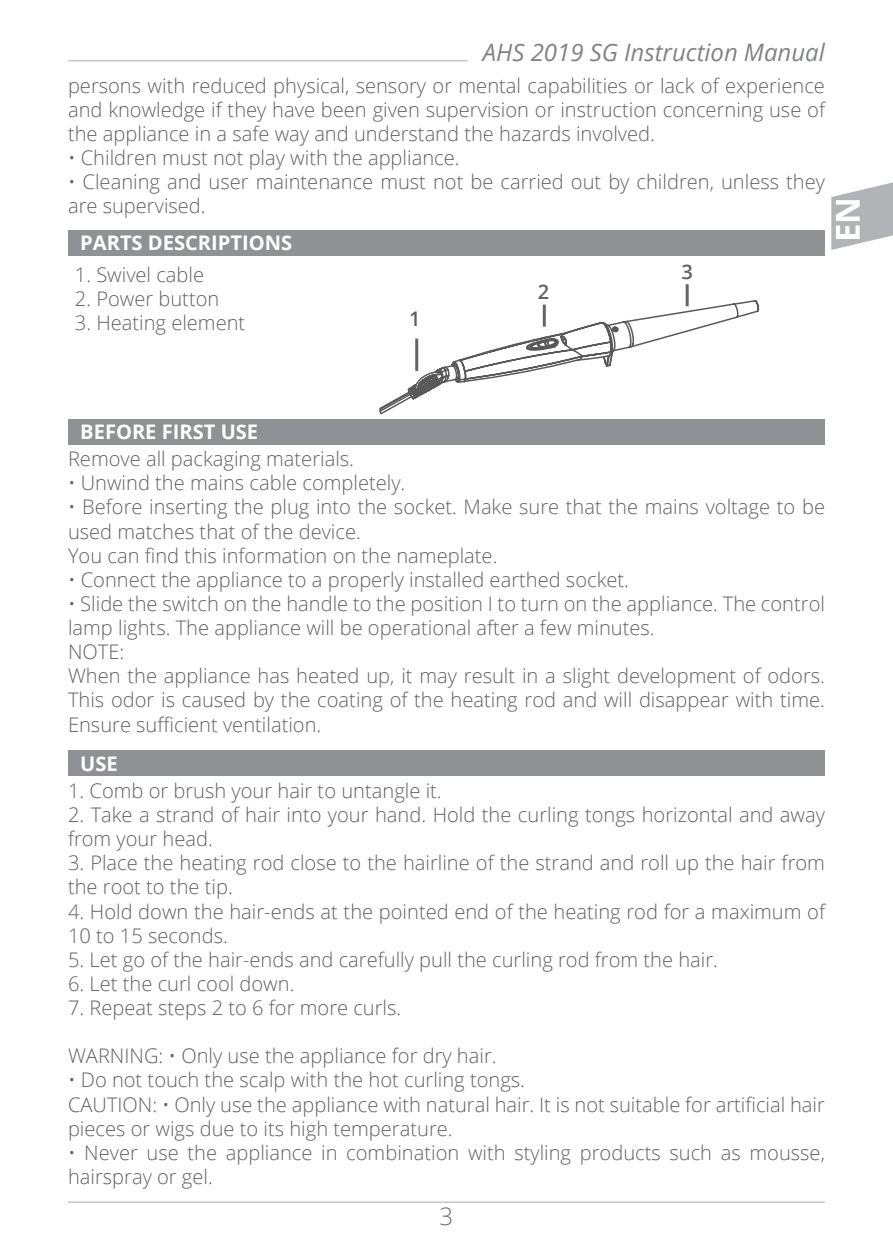
<style>
.page{position:relative;width:893px;height:1259px;background:#fff}
.page>*{position:absolute;margin:0;border:0;box-sizing:border-box;transform-origin:0 0}
.t1{font:700 33px "Open Sans";color:#fff}
.t2{font:italic 24px "Open Sans";color:#808285}
.t3{font:300 24px "Open Sans";color:#6c6d70}
.t4{font:300 20.1px/24px "Open Sans";color:#616164}
.t5{font:700 20.1px "Open Sans";color:#fff}
.t6{font:600 20.1px "Open Sans";color:#616164}
</style>
<div class="page">
<hr style="left:68px;top:60px;width:400px;height:1px;background:#c7c8ca">
<hr style="left:68px;top:1201px;width:757px;height:2px;background:#c7c8ca">
<svg style="left:831px;top:182px;width:62px;height:68px"></svg>
<div style="left:68px;top:419px;width:757px;height:25px;background:#8f9194"></div>
<div style="left:68px;top:230px;width:757px;height:25px;background:#8f9194"></div>
<div style="left:68px;top:751px;width:757px;height:25px;background:#8f9194"></div>
<svg style="left:379px;top:299px;width:381px;height:116px"></svg>
<hr style="left:415px;top:339px;width:3px;height:32px;background:#656568">
<hr style="left:543px;top:304px;width:3px;height:23px;background:#656568">
<hr style="left:686px;top:284px;width:3px;height:22px;background:#656568">
<p class="t2" style="left:483px;top:36px;width:343px">AHS 2019 SG Instruction Manual</p>
<p class="t4" style="left:68px;top:73px;width:758px;text-align:justify">persons with reduced physical, sensory or mental capabilities or lack of experience and knowledge if they have been given supervision or instruction concerning use of the appliance in a safe way and understand the hazards involved.</p>
<p class="t4" style="left:68px;top:145px;width:393px">• Children must not play with the appliance.</p>
<p class="t4" style="left:68px;top:169px;width:758px">• Cleaning and user maintenance must not be carried out by children, unless they are supervised.</p>
<p class="t5" style="left:80px;top:229px;width:213px">PARTS DESCRIPTIONS</p>
<p class="t4" style="left:75px;top:262px;width:131px">1. Swivel cable</p>
<p class="t6" style="left:681px;top:258px;width:13px">3</p>
<p class="t4" style="left:75px;top:286px;width:146px">2. Power button</p>
<p class="t4" style="left:75px;top:310px;width:172px">3. Heating element</p>
<p class="t6" style="left:538px;top:277px;width:13px">2</p>
<p class="t6" style="left:409px;top:305px;width:13px">1</p>
<h1 class="t1" style="left:824px;top:242px;width:46px;rotate:-90deg">EN</h1>
<p class="t5" style="left:80px;top:418px;width:179px">BEFORE FIRST USE</p>
<p class="t4" style="left:68px;top:446px;width:288px">Remove all packaging materials.</p>
<p class="t4" style="left:68px;top:470px;width:339px">• Unwind the mains cable completely.</p>
<p class="t4" style="left:68px;top:494px;width:758px">• Before inserting the plug into the socket. Make sure that the mains voltage to be used matches that of the device.<br>You can find this information on the nameplate.</p>
<p class="t4" style="left:68px;top:567px;width:562px">• Connect the appliance to a properly installed earthed socket.</p>
<p class="t4" style="left:68px;top:591px;width:758px">• Slide the switch on the handle to the position I to turn on the appliance. The control lamp lights. The appliance will be operational after a few minutes.<br>NOTE:<br>When the appliance has heated up, it may result in a slight development of odors.<br>This odor is caused by the coating of the heating rod and will disappear with time.<br>Ensure sufficient ventilation.</p>
<p class="t5" style="left:80px;top:749px;width:39px">USE</p>
<p class="t4" style="left:68px;top:778px;width:375px">1. Comb or brush your hair to untangle it.</p>
<p class="t4" style="left:68px;top:802px;width:758px">2. Take a strand of hair into your hand. Hold the curling tongs horizontal and away from your head.</p>
<p class="t4" style="left:68px;top:850px;width:758px">3. Place the heating rod close to the hairline of the strand and roll up the hair from the root to the tip.</p>
<p class="t4" style="left:68px;top:898px;width:758px">4. Hold down the hair-ends at the pointed end of the heating rod for a maximum of<br>10 to 15 seconds.</p>
<p class="t4" style="left:68px;top:947px;width:651px">5. Let go of the hair-ends and carefully pull the curling rod from the hair.</p>
<p class="t4" style="left:68px;top:971px;width:228px">6. Let the curl cool down.</p>
<p class="t4" style="left:68px;top:995px;width:335px">7. Repeat steps 2 to 6 for more curls.</p>
<p class="t4" style="left:68px;top:1043px;width:430px">WARNING: • Only use the appliance for dry hair.</p>
<p class="t4" style="left:68px;top:1067px;width:758px">• Do not touch the scalp with the hot curling tongs.<br>CAUTION: • Only use the appliance with natural hair. It is not suitable for artificial hair pieces or wigs due to its high temperature.</p>
<p class="t4" style="left:68px;top:1140px;width:758px">• Never use the appliance in combination with styling products such as mousse, hairspray or gel.</p>
<p class="t3" style="left:440px;top:1200px;width:15px">3</p>
</div>
